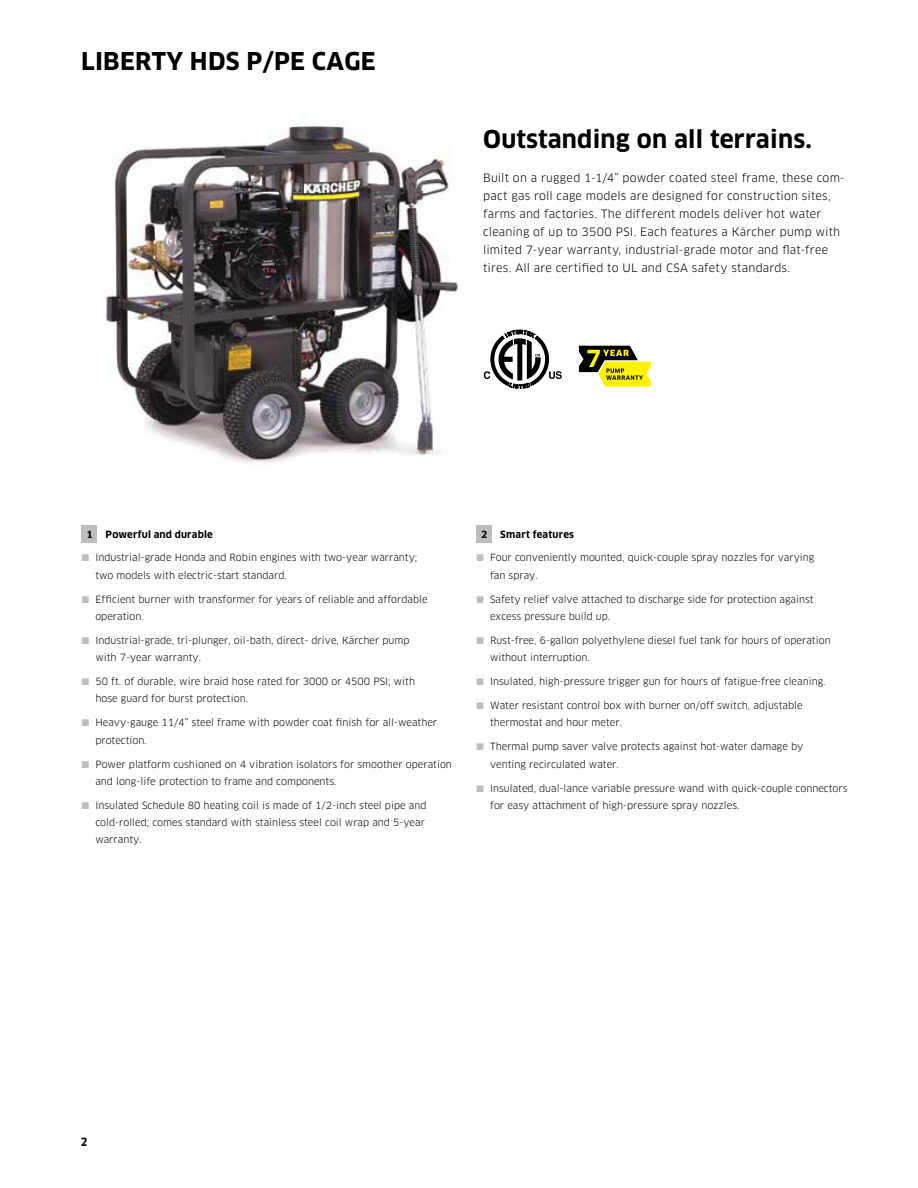
<style>
.page{position:relative;width:918px;height:1188px;background:#fff}
.page>*{position:absolute;margin:0;border:0;box-sizing:border-box;transform-origin:0 0}
.t1{font:700 24px "Clan Pro";letter-spacing:.01em;color:#000}
.t2{font:11.25px/18px "Clan Pro";letter-spacing:.02em;color:#000}
.t3{font:700 11.25px "Clan Pro Narr";color:#000}
.t4{font:9.75px/17.2px "Clan Pro";color:#000}
.t5{font:700 9.75px "Clan Pro";letter-spacing:.015em;color:#000}
.s1{color:#bcbec0}
</style>
<div class="page">
<div style="left:82px;top:525px;width:15px;height:17px;background:#bcbec0"></div>
<div style="left:477px;top:525px;width:15px;height:17px;background:#bcbec0"></div>
<svg style="left:484px;top:330px;width:78px;height:59px"></svg>
<svg style="left:579px;top:346px;width:72px;height:41px"></svg>
<img style="left:106px;top:125px;width:353px;height:338px">
<p class="t1" style="left:81px;top:47px;width:296px">LIBERTY HDS P/PE CAGE</p>
<p class="t1" style="left:483px;top:125px;width:330px">Outstanding on all terrains.</p>
<p class="t2" style="left:483px;top:169px;width:363px">Built on a rugged 1-1/4” powder coated steel frame, these com&shy;pact gas roll cage models are designed for construction sites, farms and factories. The different models deliver hot water cleaning of up to 3500 PSI. Each features a Kärcher pump with limited 7-year warranty, industrial-grade motor and flat-free tires. All are certified to UL and CSA safety standards.</p>
<p class="t5" style="left:86px;top:528px;width:8px">1</p>
<p class="t5" style="left:106px;top:529px;width:109px">Powerful and durable</p>
<p class="t4" style="left:95px;top:549px;width:323px;text-indent:-14px"><span class="s1">■</span> Industrial-grade Honda and Robin engines with two-year warranty; two models with electric-start standard.</p>
<p class="t4" style="left:95px;top:590px;width:334px;text-indent:-14px"><span class="s1">■</span> Efficient burner with transformer for years of reliable and affordable operation.</p>
<p class="t4" style="left:95px;top:632px;width:316px;text-indent:-14px"><span class="s1">■</span> Industrial-grade, tri-plunger, oil-bath, direct- drive, Kärcher pump with 7-year warranty.</p>
<p class="t4" style="left:95px;top:673px;width:321px;text-indent:-14px"><span class="s1">■</span> 50 ft. of durable, wire braid hose rated for 3000 or 4500 PSI; with hose guard for burst protection.</p>
<p class="t4" style="left:95px;top:714px;width:343px;text-indent:-14px"><span class="s1">■</span> Heavy-gauge 11/4” steel frame with powder coat finish for all-weather protection.</p>
<p class="t4" style="left:95px;top:755px;width:358px;text-indent:-14px"><span class="s1">■</span> Power platform cushioned on 4 vibration isolators for smoother operation and long-life protection to frame and components.</p>
<p class="t4" style="left:95px;top:797px;width:333px;text-indent:-14px"><span class="s1">■</span> Insulated Schedule 80 heating coil is made of 1/2-inch steel pipe and cold-rolled; comes standard with stainless steel coil wrap and 5-year warranty.</p>
<p class="t5" style="left:481px;top:528px;width:8px">2</p>
<p class="t5" style="left:500px;top:529px;width:75px">Smart features</p>
<p class="t4" style="left:490px;top:549px;width:326px;text-indent:-14px"><span class="s1">■</span> Four conveniently mounted, quick-couple spray nozzles for varying fan spray.</p>
<p class="t4" style="left:490px;top:590px;width:325px;text-indent:-14px"><span class="s1">■</span> Safety relief valve attached to discharge side for protection against excess pressure build up.</p>
<p class="t4" style="left:490px;top:632px;width:342px;text-indent:-14px"><span class="s1">■</span> Rust-free, 6-gallon polyethylene diesel fuel tank for hours of operation without interruption.</p>
<p class="t4" style="left:477px;top:673px;width:351px"><span class="s1">■</span> Insulated, high-pressure trigger gun for hours of fatigue-free cleaning.</p>
<p class="t4" style="left:490px;top:697px;width:314px;text-indent:-14px"><span class="s1">■</span> Water resistant control box with burner on/off switch, adjustable thermostat and hour meter.</p>
<p class="t4" style="left:490px;top:738px;width:315px;text-indent:-14px"><span class="s1">■</span> Thermal pump saver valve protects against hot-water damage by venting recirculated water.</p>
<p class="t4" style="left:490px;top:779px;width:359px;text-indent:-14px"><span class="s1">■</span> Insulated, dual-lance variable pressure wand with quick-couple connectors for easy attachment of high-pressure spray nozzles.</p>
<p class="t3" style="left:81px;top:1135px;width:8px">2</p>
</div>
